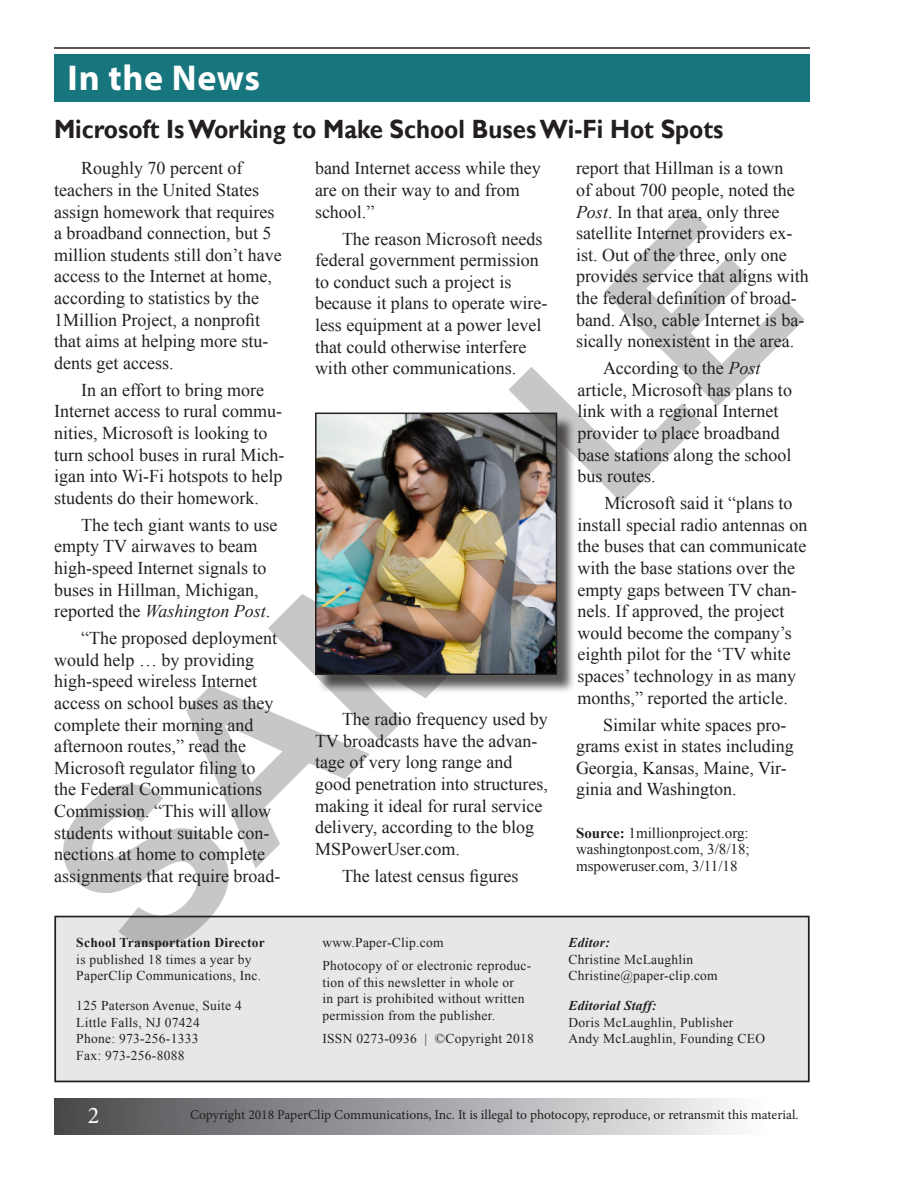
<style>
.page{position:relative;width:918px;height:1188px;background:#fff}
.page>*{position:absolute;margin:0;border:0;box-sizing:border-box;transform-origin:0 0}
.t1{font:700 225px "Arial";color:#231f20}
.Section_Header_White{font:700 36px "Myriad Pro";letter-spacing:.02em;color:#fff}
.Article_Titles{font:700 26.4px "Gill Sans";color:#231f20;scale:.91 1}
.t2{font:24px "Minion Pro";color:#fff}
.Body{font:18px/21.6px "Times New Roman";color:#231f20}
.Source{font:15px/16.5px "Times New Roman";color:#231f20;text-align:justify}
.t3{font:13.5px/16.5px "Times New Roman";letter-spacing:.02em;color:#231f20}
.t4{font:13.5px "Minion Pro";color:#231f20}
.t5{font:italic 700 13.5px "Times New Roman";letter-spacing:.02em;color:#231f20}
.s1{font-style:italic}
.s2{font-weight:700}
</style>
<div class="page">
<hr style="left:54px;top:47px;width:756px;height:2px;background:#231f20">
<div style="left:54px;top:1099px;width:756px;height:36px;background:linear-gradient(to right,#48494d,#fff)"></div>
<div style="left:54px;top:54px;width:756px;height:48px;background:#17757e"></div>
<div style="left:55px;top:917px;width:754px;height:164px;background:#e6e7e9"></div>
<div style="left:54px;top:916px;width:756px;height:166px;border:2px solid #231f20"></div>
<div style="left:317px;top:415px;width:259px;height:278px;background:#231f20;opacity:.75"></div>
<img style="left:318px;top:416px;width:236px;height:256px">
<div style="left:315px;top:413px;width:242px;height:262px;border:2px solid #231f20"></div>
<p class="Section_Header_White" style="left:68px;top:54px;width:194px">In the News</p>
<p class="Article_Titles" style="left:54px;top:113px;width:737px">Microsoft Is Working to Make School Buses Wi-Fi Hot Spots</p>
<p class="Body" style="left:54px;top:157px;width:229px;text-indent:27px">Roughly 70 percent of teachers in the United States assign homework that requires a broadband connection, but 5 million students still don’t have access to the Internet at home, according to statistics by the<br>1Million Project, a nonprofit that aims at helping more stu&shy;dents get access.</p>
<p class="Body" style="left:54px;top:379px;width:232px;text-indent:27px">In an effort to bring more<br>Internet access to rural commu&shy;nities, Microsoft is looking to turn school buses in rural Mich&shy;igan into Wi-Fi hotspots to help students do their homework.</p>
<p class="Body" style="left:54px;top:514px;width:225px;text-indent:27px">The tech giant wants to use empty TV airwaves to beam high-speed Internet signals to buses in Hillman, Michigan, reported the <span class="s1">Washington Post</span>.</p>
<p class="Body" style="left:54px;top:627px;width:228px;text-indent:27px">“The proposed deployment would help … by providing high-speed wireless Internet access on school buses as they complete their morning and afternoon routes,” read the<br>Microsoft regulator filing to the Federal Communications<br>Commission. “This will allow students without suitable con&shy;nections at home to complete assignments that require broad-</p>
<p class="Body" style="left:315px;top:157px;width:227px">band Internet access while they are on their way to and from school.”</p>
<p class="Body" style="left:315px;top:228px;width:234px;text-indent:27px">The reason Microsoft needs federal government permission to conduct such a project is because it plans to operate wire&shy;less equipment at a power level that could otherwise interfere with other communications.</p>
<p class="Body" style="left:576px;top:157px;width:234px">report that Hillman is a town<br>of about 700 people, noted the<br><span class="s1">Post</span>. In that area, only three satellite Internet providers ex&shy;ist. Out of the three, only one provides service that aligns with the federal definition of broad&shy;band. Also, cable Internet is ba&shy;sically nonexistent in the area.</p>
<p class="Body" style="left:578px;top:357px;width:216px;text-indent:25px">According to the <span class="s1">Post </span>article, Microsoft has plans to link with a regional Internet provider to place broadband base stations along the school bus routes.</p>
<p class="Body" style="left:578px;top:492px;width:231px;text-indent:27px">Microsoft said it “plans to install special radio antennas on the buses that can communicate with the base stations over the empty gaps between TV chan&shy;nels. If approved, the project would become the company’s eighth pilot for the ‘TV white spaces’ technology in as many months,” reported the article.</p>
<p class="Body" style="left:576px;top:714px;width:219px;text-indent:27px">Similar white spaces pro&shy;grams exist in states including<br>Georgia, Kansas, Maine, Vir&shy;ginia and Washington.</p>
<p class="Source" style="left:576px;top:824px;width:175px"><span class="s2">Source:</span> 1millionproject.org: washingtonpost.com, 3/8/18; mspoweruser.com, 3/11/18</p>
<h1 class="t1" style="left:-12px;top:813px;width:939px;rotate:-45deg">SAMPLE</h1>
<p class="Body" style="left:315px;top:708px;width:234px;text-indent:27px">The radio frequency used by<br>TV broadcasts have the advan&shy;tage of very long range and good penetration into structures, making it ideal for rural service delivery, according to the blog<br>MSPowerUser.com.</p>
<p class="Body" style="left:342px;top:865px;width:178px">The latest census figures</p>
<p class="t3" style="left:322px;top:934px;width:123px">www.Paper-Clip.com</p>
<p class="t3" style="left:322px;top:957px;width:210px">Photocopy of or electronic reproduc&shy;tion of this newsletter in whole or<br>in part is prohibited without written permission from the publisher.</p>
<p class="t3" style="left:322px;top:1030px;width:213px">ISSN 0273-0936 | ©Copyright 2018</p>
<p class="t3" style="left:76px;top:934px;width:190px"><span class="s2">School Transportation Director </span>is published 18 times a year by<br>PaperClip Communications, Inc.</p>
<p class="t3" style="left:76px;top:997px;width:167px">125 Paterson Avenue, Suite 4</p>
<p class="t3" style="left:76px;top:1014px;width:125px">Little Falls, NJ 07424</p>
<p class="t3" style="left:76px;top:1030px;width:124px">Phone: 973-256-1333</p>
<p class="t3" style="left:76px;top:1047px;width:110px">Fax: 973-256-8088</p>
<p class="t5" style="left:569px;top:933px;width:43px">Editor:</p>
<p class="t3" style="left:569px;top:951px;width:126px">Christine McLaughlin</p>
<p class="t3" style="left:569px;top:967px;width:151px">Christine@paper-clip.com</p>
<p class="t5" style="left:569px;top:996px;width:90px">Editorial Staff:</p>
<p class="t3" style="left:569px;top:1014px;width:166px">Doris McLaughlin, Publisher</p>
<p class="t3" style="left:569px;top:1030px;width:198px">Andy McLaughlin, Founding CEO</p>
<h3 class="t2" style="left:88px;top:1099px;width:13px">2</h3>
<p class="t4" style="left:190px;top:1105px;width:610px">Copyright 2018 PaperClip Communications, Inc. It is illegal to photocopy, reproduce, or retransmit this material.</p>
</div>
